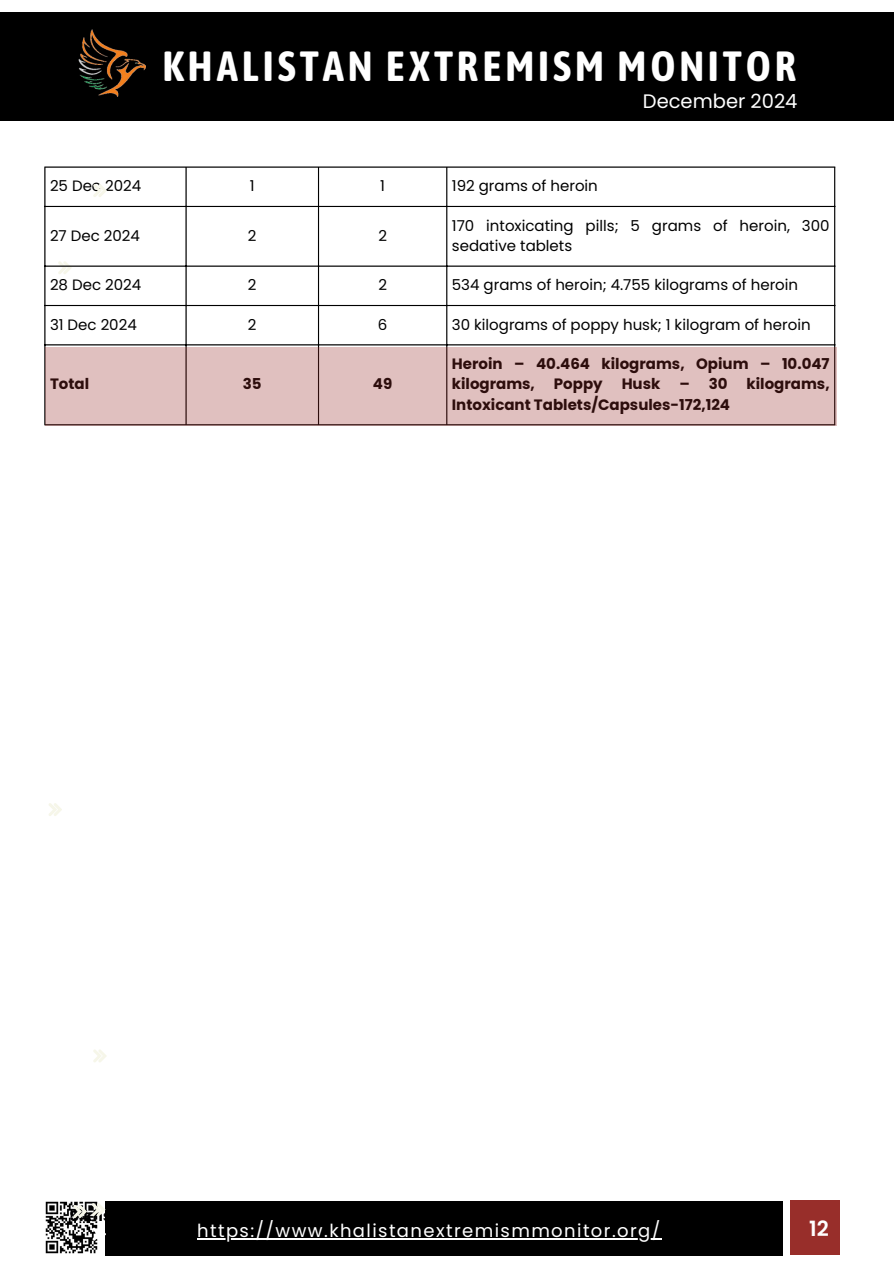
<style>
.page{position:relative;width:894px;height:1264px;background:#fff}
.page>*{position:absolute;margin:0;border:0;box-sizing:border-box;transform-origin:0 0}
.t1{font:700 42px "Asap Condensed";letter-spacing:.09em;color:#fff}
.t2{font:600 21px "Poppins";color:#fff}
.t3{font:19.5px "Poppins";color:#fff}
.t4{font:18px "Poppins";letter-spacing:.08em;color:#fff}
.t5{font:15px/20.2px "Poppins";color:#000}
.t6{font:700 15px/20.2px "Poppins";color:#000}
</style>
<div class="page">
<div style="left:0;top:12px;width:893px;height:109px;background:#000"></div>
<img style="left:78px;top:29px;width:67px;height:68px">
<div style="left:105px;top:1201px;width:677px;height:55px;background:#000"></div>
<div style="left:790px;top:1200px;width:49px;height:54px;background:#982e2a"></div>
<hr style="left:197px;top:1238px;width:464px;height:1px;background:#fff">
<img style="left:45px;top:1201px;width:53px;height:53px">
<svg style="left:93px;top:1227px;width:13px;height:13px"></svg>
<svg style="left:73px;top:1203px;width:32px;height:14px"></svg>
<svg style="left:58px;top:261px;width:13px;height:13px"></svg>
<svg style="left:93px;top:1049px;width:14px;height:13px"></svg>
<hr style="left:44px;top:168px;width:1px;height:256px;background:#000">
<hr style="left:185px;top:168px;width:1px;height:256px;background:#000">
<hr style="left:318px;top:168px;width:1px;height:256px;background:#000">
<hr style="left:446px;top:168px;width:1px;height:256px;background:#000">
<hr style="left:833px;top:168px;width:2px;height:256px;background:#000">
<hr style="left:44px;top:166px;width:791px;height:2px;background:#000">
<hr style="left:44px;top:206px;width:791px;height:1px;background:#000">
<hr style="left:44px;top:265px;width:791px;height:2px;background:#000">
<hr style="left:44px;top:305px;width:791px;height:1px;background:#000">
<hr style="left:44px;top:344px;width:791px;height:1px;background:#000">
<hr style="left:44px;top:424px;width:791px;height:1px;background:#000">
<svg style="left:93px;top:184px;width:14px;height:13px"></svg>
<div style="left:45px;top:347px;width:791px;height:78px;background:#e0c0bf"></div>
<svg style="left:49px;top:803px;width:13px;height:13px"></svg>
<h2 class="t1" style="left:162px;top:42px;width:635px">KHALISTAN EXTREMISM MONITOR</h2>
<p class="t3" style="left:642px;top:88px;width:156px">December 2024</p>
<p class="t5" style="left:50px;top:176px;width:93px">25 Dec 2024</p>
<p class="t5" style="left:250px;top:176px;width:6px">1</p>
<p class="t5" style="left:380px;top:176px;width:6px">1</p>
<p class="t5" style="left:452px;top:176px;width:147px">192 grams of heroin</p>
<p class="t5" style="left:50px;top:225px;width:91px">27 Dec 2024</p>
<p class="t5" style="left:248px;top:225px;width:10px">2</p>
<p class="t5" style="left:378px;top:225px;width:10px">2</p>
<p class="t5" style="left:452px;top:215px;width:379px">170 intoxicating pills; 5 grams of heroin, 300 sedative tablets</p>
<p class="t5" style="left:50px;top:275px;width:93px">28 Dec 2024</p>
<p class="t5" style="left:248px;top:275px;width:10px">2</p>
<p class="t5" style="left:378px;top:275px;width:10px">2</p>
<p class="t5" style="left:452px;top:275px;width:348px">534 grams of heroin; 4.755 kilograms of heroin</p>
<p class="t5" style="left:50px;top:314px;width:88px">31 Dec 2024</p>
<p class="t5" style="left:248px;top:314px;width:10px">2</p>
<p class="t5" style="left:378px;top:314px;width:11px">6</p>
<p class="t5" style="left:452px;top:314px;width:360px">30 kilograms of poppy husk; 1 kilogram of heroin</p>
<p class="t6" style="left:50px;top:374px;width:41px">Total</p>
<p class="t6" style="left:243px;top:374px;width:20px">35</p>
<p class="t6" style="left:373px;top:374px;width:21px">49</p>
<p class="t6" style="left:452px;top:354px;width:379px">Heroin – 40.464 kilograms, Opium – 10.047 kilograms,</p>
<p class="t6" style="left:553px;top:374px;width:50px">Poppy</p>
<p class="t6" style="left:621px;top:374px;width:40px">Husk</p>
<p class="t6" style="left:679px;top:374px;width:50px">– 30</p>
<p class="t6" style="left:746px;top:374px;width:84px">kilograms,</p>
<p class="t6" style="left:452px;top:394px;width:280px">Intoxicant Tablets/Capsules-172,124</p>
<p class="t4" style="left:197px;top:1218px;width:464px">https://www.khalistanextremismmonitor.org/</p>
<p class="t2" style="left:809px;top:1213px;width:21px">12</p>
</div>
